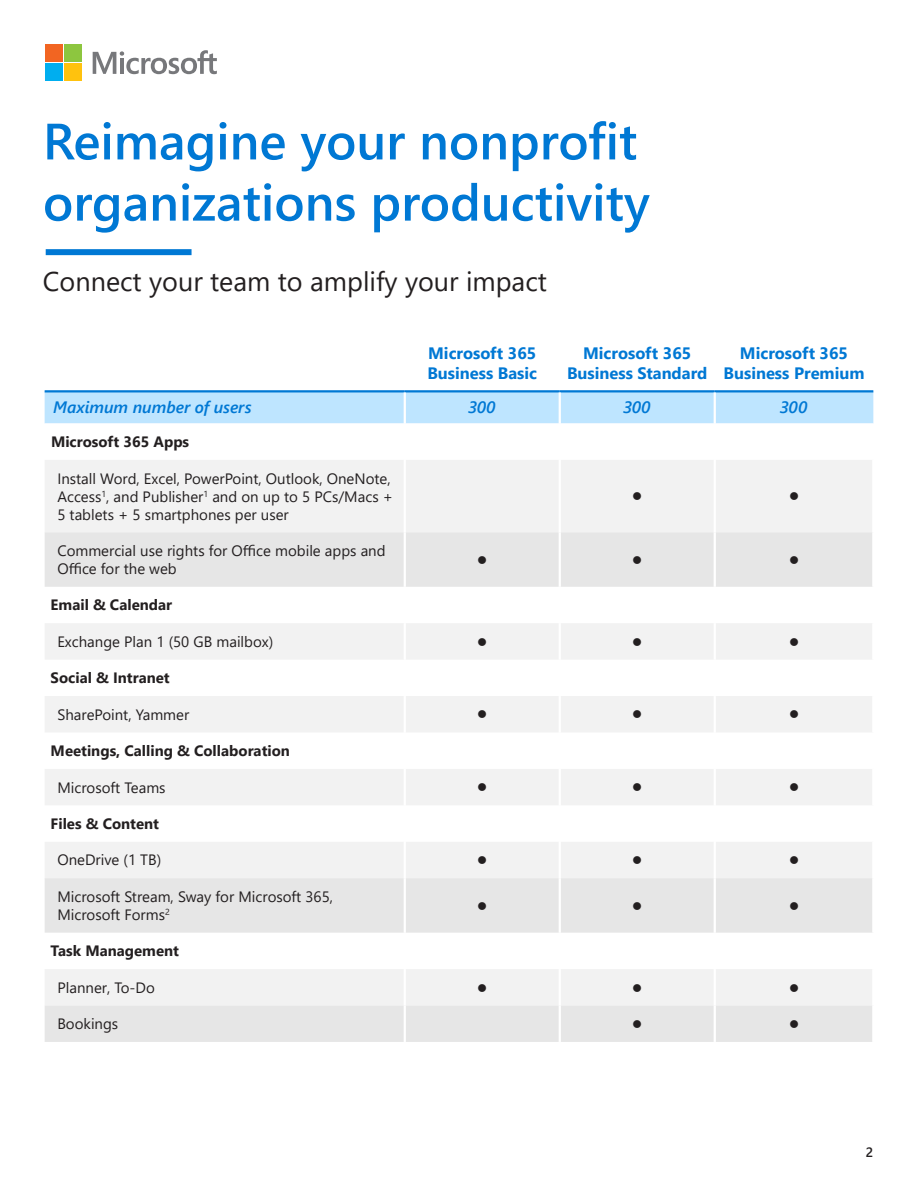
<style>
.page{position:relative;width:918px;height:1188px;background:#fff}
.page>*{position:absolute;margin:0;border:0;box-sizing:border-box;transform-origin:0 0}
.Heading_1{font:600 51px/61.2px "Segoe UI";color:#0078d4}
.Subheading{font:27px "Segoe UI";color:#231f20}
.Table_heading_1{font:700 16.5px "Segoe UI";color:#0078d4}
.Table_subheading_2{font:italic 600 16.5px "Segoe UI";color:#0078d4}
.Table_text{font:15px/18px "Segoe UI";color:#231f20}
.Table_subheadings{font:700 15px "Segoe UI";color:#231f20}
.Table_text-2{font:700 15px "Segoe UI";color:#231f20}
.t1{font:13.5px "Wingdings";color:#231f20}
.t2{font:600 13.5px "Segoe UI";color:#231f20}
</style>
<div class="page">
<div style="left:45px;top:392px;width:828px;height:31px;background:#bee5ff"></div>
<div style="left:45px;top:460px;width:358px;height:72px;background:#f2f2f2"></div>
<div style="left:406px;top:460px;width:466px;height:72px;background:#f2f2f2"></div>
<svg style="left:45px;top:532px;width:359px;height:510px"></svg>
<svg style="left:406px;top:532px;width:466px;height:510px"></svg>
<hr style="left:45px;top:390px;width:360px;height:2px;background:#0078d4">
<hr style="left:405px;top:390px;width:155px;height:2px;background:#0078d4">
<hr style="left:560px;top:390px;width:155px;height:2px;background:#0078d4">
<hr style="left:715px;top:390px;width:158px;height:2px;background:#0078d4">
<hr style="left:404px;top:392px;width:2px;height:31px;background:#fff">
<hr style="left:559px;top:392px;width:2px;height:31px;background:#fff">
<hr style="left:714px;top:392px;width:2px;height:31px;background:#fff">
<hr style="left:559px;top:460px;width:2px;height:72px;background:#fff">
<hr style="left:714px;top:460px;width:2px;height:72px;background:#fff">
<hr style="left:559px;top:532px;width:2px;height:55px;background:#fff">
<hr style="left:714px;top:532px;width:2px;height:55px;background:#fff">
<hr style="left:559px;top:587px;width:2px;height:36px;background:#fff">
<hr style="left:714px;top:587px;width:2px;height:36px;background:#fff">
<hr style="left:559px;top:623px;width:2px;height:37px;background:#fff">
<hr style="left:714px;top:623px;width:2px;height:37px;background:#fff">
<hr style="left:559px;top:660px;width:2px;height:36px;background:#fff">
<hr style="left:714px;top:660px;width:2px;height:36px;background:#fff">
<hr style="left:559px;top:696px;width:2px;height:36px;background:#fff">
<hr style="left:714px;top:696px;width:2px;height:36px;background:#fff">
<hr style="left:559px;top:732px;width:2px;height:37px;background:#fff">
<hr style="left:714px;top:732px;width:2px;height:37px;background:#fff">
<hr style="left:559px;top:769px;width:2px;height:36px;background:#fff">
<hr style="left:714px;top:769px;width:2px;height:36px;background:#fff">
<hr style="left:559px;top:805px;width:2px;height:37px;background:#fff">
<hr style="left:714px;top:805px;width:2px;height:37px;background:#fff">
<hr style="left:559px;top:842px;width:2px;height:36px;background:#fff">
<hr style="left:714px;top:842px;width:2px;height:36px;background:#fff">
<hr style="left:559px;top:878px;width:2px;height:55px;background:#fff">
<hr style="left:714px;top:878px;width:2px;height:55px;background:#fff">
<hr style="left:559px;top:933px;width:2px;height:36px;background:#fff">
<hr style="left:714px;top:933px;width:2px;height:36px;background:#fff">
<hr style="left:559px;top:969px;width:2px;height:37px;background:#fff">
<hr style="left:714px;top:969px;width:2px;height:37px;background:#fff">
<hr style="left:559px;top:1006px;width:2px;height:36px;background:#fff">
<hr style="left:714px;top:1006px;width:2px;height:36px;background:#fff">
<div style="left:46px;top:249px;width:146px;height:6px;background:#0078d4"></div>
<svg style="left:93px;top:50px;width:124px;height:24px"></svg>
<div style="left:45px;top:45px;width:17px;height:17px;background:#f26522"></div>
<div style="left:64px;top:45px;width:18px;height:17px;background:#8dc63f"></div>
<div style="left:45px;top:64px;width:17px;height:17px;background:#00aeef"></div>
<div style="left:64px;top:64px;width:18px;height:17px;background:#ffc20e"></div>
<h1 class="Heading_1" style="left:43px;top:107px;width:608px">Reimagine your nonprofit organizations productivity</h1>
<p class="Subheading" style="left:43px;top:256px;width:506px">Connect your team to amplify your impact</p>
<p class="Table_heading_1" style="left:428px;top:337px;width:110px">Microsoft 365</p>
<p class="Table_heading_1" style="left:427px;top:357px;width:111px">Business Basic</p>
<p class="Table_heading_1" style="left:583px;top:337px;width:110px">Microsoft 365</p>
<p class="Table_heading_1" style="left:567px;top:357px;width:142px">Business Standard</p>
<p class="Table_heading_1" style="left:740px;top:337px;width:110px">Microsoft 365</p>
<p class="Table_heading_1" style="left:724px;top:357px;width:142px">Business Premium</p>
<p class="Table_subheading_2" style="left:53px;top:392px;width:200px">Maximum number of users</p>
<p class="Table_subheading_2" style="left:469px;top:392px;width:28px">300</p>
<p class="Table_subheading_2" style="left:624px;top:392px;width:28px">300</p>
<p class="Table_subheading_2" style="left:781px;top:392px;width:28px">300</p>
<p class="Table_subheadings" style="left:51px;top:428px;width:140px">Microsoft 365 Apps</p>
<p class="Table_text" style="left:57px;top:468px;width:337px">Install Word, Excel, PowerPoint, Outlook, OneNote,<br>Access<sup>1</sup>, and Publisher<sup>1</sup> and on up to 5 PCs/Macs +<br>5 tablets + 5 smartphones per user</p>
<p class="t1" style="left:632px;top:489px;width:12px">●</p>
<p class="t1" style="left:789px;top:489px;width:12px">●</p>
<p class="Table_text" style="left:57px;top:540px;width:330px">Commercial use rights for Office mobile apps and<br>Office for the web</p>
<p class="t1" style="left:477px;top:553px;width:12px">●</p>
<p class="t1" style="left:632px;top:553px;width:12px">●</p>
<p class="t1" style="left:789px;top:553px;width:12px">●</p>
<p class="Table_subheadings" style="left:51px;top:591px;width:123px">Email &amp; Calendar</p>
<p class="Table_text" style="left:57px;top:631px;width:217px">Exchange Plan 1 (50 GB mailbox)</p>
<p class="t1" style="left:477px;top:634px;width:12px">●</p>
<p class="t1" style="left:632px;top:634px;width:12px">●</p>
<p class="t1" style="left:789px;top:634px;width:12px">●</p>
<p class="Table_subheadings" style="left:51px;top:664px;width:121px">Social &amp; Intranet</p>
<p class="Table_text" style="left:57px;top:704px;width:133px">SharePoint, Yammer</p>
<p class="t1" style="left:477px;top:707px;width:12px">●</p>
<p class="t1" style="left:632px;top:707px;width:12px">●</p>
<p class="t1" style="left:789px;top:707px;width:12px">●</p>
<p class="Table_text-2" style="left:51px;top:737px;width:241px">Meetings, Calling &amp; Collaboration</p>
<p class="Table_text" style="left:57px;top:777px;width:110px">Microsoft Teams</p>
<p class="t1" style="left:477px;top:780px;width:12px">●</p>
<p class="t1" style="left:632px;top:780px;width:12px">●</p>
<p class="t1" style="left:789px;top:780px;width:12px">●</p>
<p class="Table_subheadings" style="left:51px;top:810px;width:110px">Files &amp; Content</p>
<p class="Table_text" style="left:57px;top:850px;width:105px">OneDrive (1 TB)</p>
<p class="t1" style="left:477px;top:853px;width:12px">●</p>
<p class="t1" style="left:632px;top:853px;width:12px">●</p>
<p class="t1" style="left:789px;top:853px;width:12px">●</p>
<p class="Table_text" style="left:57px;top:886px;width:277px">Microsoft Stream, Sway for Microsoft 365,<br>Microsoft Forms<sup>2</sup></p>
<p class="t1" style="left:477px;top:899px;width:12px">●</p>
<p class="t1" style="left:632px;top:899px;width:12px">●</p>
<p class="t1" style="left:789px;top:899px;width:12px">●</p>
<p class="Table_subheadings" style="left:51px;top:937px;width:130px">Task Management</p>
<p class="Table_text" style="left:57px;top:977px;width:99px">Planner, To-Do</p>
<p class="t1" style="left:477px;top:980px;width:12px">●</p>
<p class="t1" style="left:632px;top:980px;width:12px">●</p>
<p class="t1" style="left:789px;top:980px;width:12px">●</p>
<p class="Table_text" style="left:57px;top:1014px;width:62px">Bookings</p>
<p class="t1" style="left:632px;top:1017px;width:12px">●</p>
<p class="t1" style="left:789px;top:1017px;width:12px">●</p>
<p class="t2" style="left:866px;top:1139px;width:9px">2</p>
</div>
